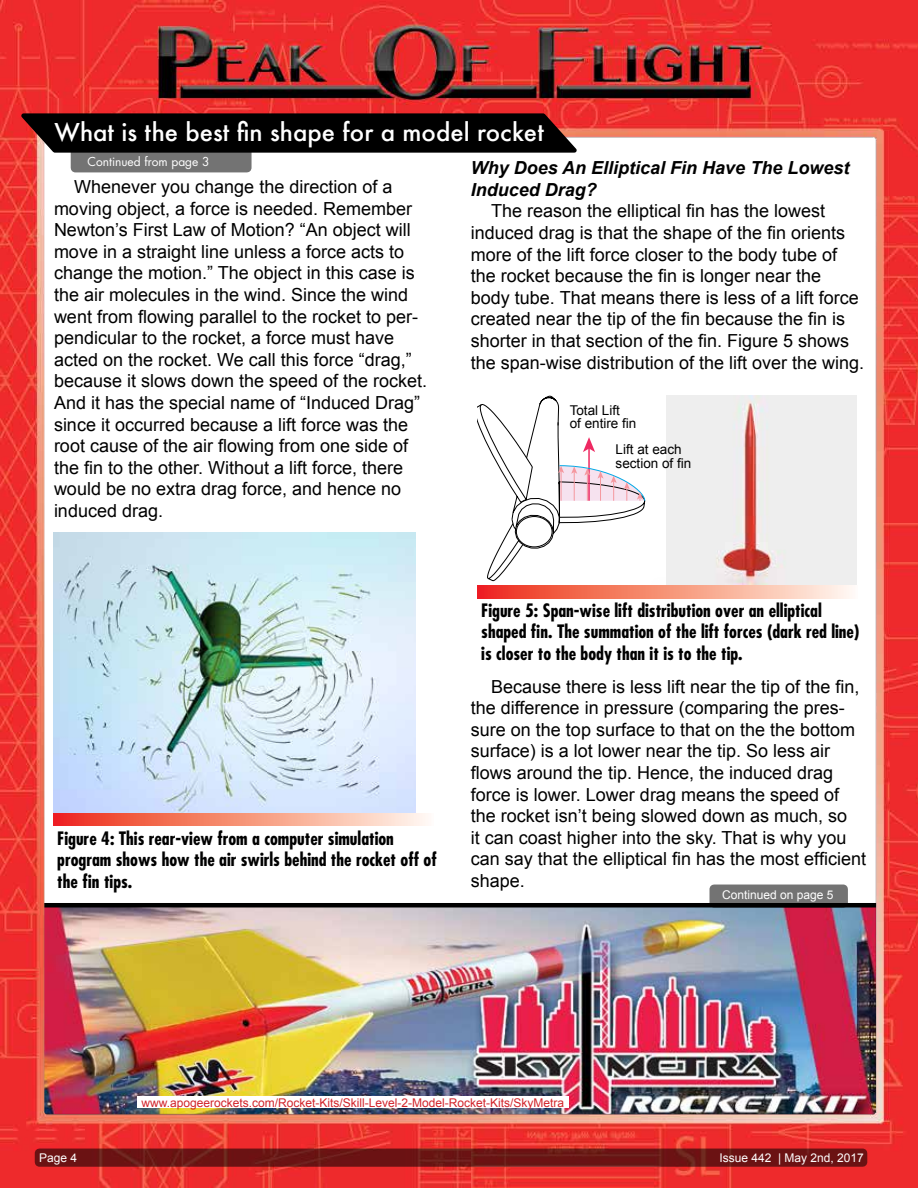
<style>
.page{position:relative;width:918px;height:1188px;background:#fff}
.page>*{position:absolute;margin:0;border:0;box-sizing:border-box;transform-origin:0 0}
.t1{font:500 24px "Futura";color:#fff}
.t2{font:18px/21.6px "Arial";color:#000}
.t3{font:700 condensed 18px/21.6px "Futura";color:#000}
.t4{font:italic 700 18px/21.6px "Arial";color:#000}
.t5{font:13.5px/13.5px "Arial";color:#000}
.t6{font:12px "Arial";color:#d2232a}
.t7{font:12px "Arial";color:#fff}
.t8{font:12px "Futura";color:#fff}
</style>
<div class="page">
<img style="left:0;top:0;width:918px;height:1188px">
<svg style="left:35px;top:1149px;width:832px;height:18px;background:#6d1615"></svg>
<div style="left:710px;top:885px;width:138px;height:23px;background:#737373;border:9px solid #000"></div>
<img style="left:53px;top:532px;width:363px;height:281px">
<svg style="left:477px;top:396px;width:168px;height:185px"></svg>
<img style="left:666px;top:395px;width:190px;height:189px">
<svg style="left:53px;top:813px;width:380px;height:13px;background:#f6937e"></svg>
<svg style="left:477px;top:585px;width:380px;height:13px;background:#f6937e"></svg>
<div style="left:71px;top:135px;width:181px;height:37px;background:#737373"></div>
<svg style="left:17px;top:109px;width:568px;height:46px;background:#301514"></svg>
<h1 class="t1" style="left:55px;top:116px;width:491px">What is the best fin shape for a model rocket</h1>
<p class="t8" style="left:87px;top:153px;width:124px">Continued from page 3</p>
<p class="t2" style="left:54px;top:176px;width:375px;text-indent:20px">Whenever you change the direction of a moving object, a force is needed. Remember Newton’s First Law of Motion? “An object will move in a straight line unless a force acts to change the motion.” The object in this case is the air molecules in the wind. Since the wind went from flowing parallel to the rocket to per&shy;pendicular to the rocket, a force must have acted on the rocket. We call this force “drag,” because it slows down the speed of the rocket.<br>And it has the special name of “Induced Drag” since it occurred because a lift force was the root cause of the air flowing from one side of the fin to the other. Without a lift force, there would be no extra drag force, and hence no induced drag.</p>
<p class="t3" style="left:57px;top:827px;width:381px">Figure 4: This rear-view from a computer simulation program shows how the air swirls behind the rocket off of the fin tips.</p>
<p class="t4" style="left:471px;top:158px;width:380px">Why Does An Elliptical Fin Have The Lowest<br>Induced Drag?</p>
<p class="t2" style="left:471px;top:201px;width:395px;text-indent:20px">The reason the elliptical fin has the lowest induced drag is that the shape of the fin orients more of the lift force closer to the body tube of the rocket because the fin is longer near the body tube. That means there is less of a lift force created near the tip of the fin because the fin is shorter in that section of the fin. Figure 5 shows the span-wise distribution of the lift over the wing.</p>
<p class="t5" style="left:570px;top:403px;width:68px">Total Lift<br>of entire fin</p>
<p class="t5" style="left:616px;top:443px;width:77px">Lift at each section of fin</p>
<p class="t3" style="left:481px;top:599px;width:380px">Figure 5: Span-wise lift distribution over an elliptical shaped fin. The summation of the lift forces (dark red line) is closer to the body than it is to the tip.</p>
<p class="t2" style="left:471px;top:676px;width:397px;text-indent:20px">Because there is less lift near the tip of the fin, the difference in pressure (comparing the pres&shy;sure on the top surface to that on the the bottom surface) is a lot lower near the tip. So less air flows around the tip. Hence, the induced drag force is lower. Lower drag means the speed of the rocket isn’t being slowed down as much, so<br>it can coast higher into the sky. That is why you can say that the elliptical fin has the most efficient shape.</p>
<p class="t7" style="left:722px;top:887px;width:113px">Continued on page 5</p>
<p class="t7" style="left:39px;top:1150px;width:40px">Page 4</p>
<p class="t6" style="left:142px;top:1095px;width:424px">www.apogeerockets.com/Rocket-Kits/Skill-Level-2-Model-Rocket-Kits/SkyMetra</p>
<p class="t7" style="left:719px;top:1150px;width:146px">Issue 442 | May 2nd, 2017</p>
</div>
